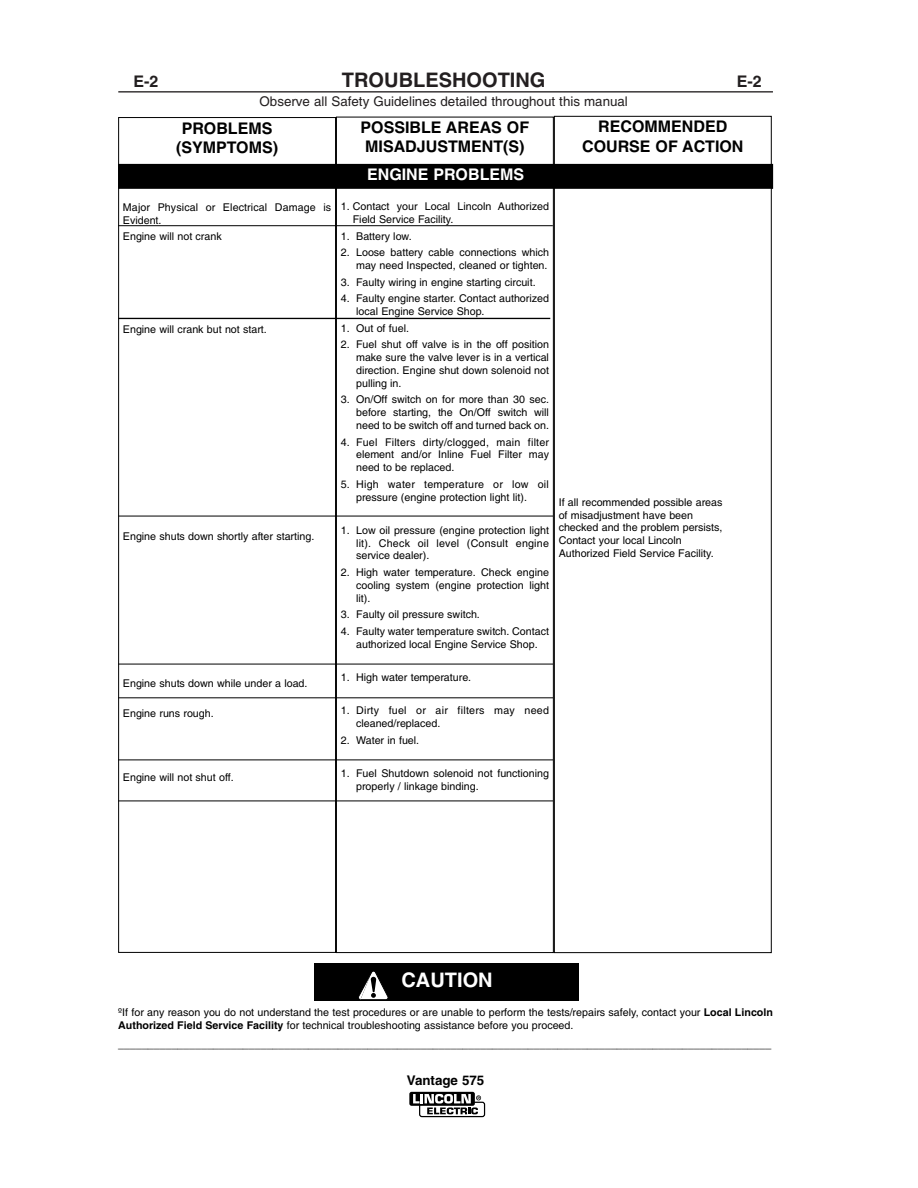
<style>
.page{position:relative;width:918px;height:1188px;background:#fff}
.page>*{position:absolute;margin:0;border:0;box-sizing:border-box;transform-origin:0 0}
.t1{font:700 20.1px "Helvetica";color:#231f20}
.t2{font:700 20.1px "Helvetica";color:#fff}
.t3{font:700 16.05px/19.2px "Helvetica";color:#000;text-align:center}
.t4{font:700 16.05px "Helvetica";color:#fff}
.t5{font:700 16.05px "Helvetica";color:#231f20}
.t6{font:13.35px "Helvetica";color:#231f20}
.t7{font:700 13.35px "Helvetica";color:#000}
.t8{font:10.65px/12.8px "Helvetica";color:#000}
.t9{font:10.65px/12.8px "Helvetica";letter-spacing:.02em;color:#000}
.s1{font-weight:700}
</style>
<div class="page">
<hr style="left:118px;top:91px;width:655px;height:2px;background:#231f20">
<div style="left:409px;top:1092px;width:66px;height:14px;background:#000;border-radius:2px"></div>
<svg style="left:413px;top:1094px;width:72px;height:24px"></svg>
<div style="left:314px;top:963px;width:265px;height:38px;background:#000"></div>
<svg style="left:358px;top:971px;width:30px;height:29px"></svg>
<svg style="left:118px;top:164px;width:655px;height:638px"></svg>
<hr style="left:118px;top:318px;width:432px;height:1px;background:#000">
<h2 class="t5" style="left:133px;top:75px;width:26px">E-2</h2>
<h1 class="t1" style="left:342px;top:72px;width:205px">TROUBLESHOOTING</h1>
<h2 class="t5" style="left:737px;top:75px;width:26px">E-2</h2>
<p class="t6" style="left:260px;top:96px;width:370px">Observe all Safety Guidelines detailed throughout this manual</p>
<h2 class="t3" style="left:176px;top:120px;width:104px">PROBLEMS (SYMPTOMS)</h2>
<p class="t8" style="left:123px;top:202px;width:210px">Major Physical or Electrical Damage is<br>Evident.</p>
<p class="t8" style="left:123px;top:231px;width:100px">Engine will not crank</p>
<p class="t8" style="left:123px;top:324px;width:145px">Engine will crank but not start.</p>
<p class="t8" style="left:123px;top:530px;width:193px">Engine shuts down shortly after starting.</p>
<p class="t8" style="left:123px;top:678px;width:186px">Engine shuts down while under a load.</p>
<p class="t8" style="left:123px;top:708px;width:92px">Engine runs rough.</p>
<p class="t8" style="left:123px;top:772px;width:112px">Engine will not shut off.</p>
<h2 class="t3" style="left:361px;top:119px;width:170px;text-align:left">POSSIBLE AREAS OF<br>MISADJUSTMENT(S)</h2>
<h2 class="t4" style="left:367px;top:169px;width:159px">ENGINE PROBLEMS</h2>
<p class="t8" style="left:353px;top:201px;width:198px;text-indent:-12px">1. Contact your Local Lincoln Authorized<br>Field Service Facility.</p>
<p class="t8" style="left:341px;top:231px;width:72px">1. Battery low.</p>
<p class="t8" style="left:341px;top:247px;width:210px;text-align:right">2. Loose battery cable connections which may need Inspected, cleaned or tighten.</p>
<p class="t8" style="left:341px;top:277px;width:196px">3. Faulty wiring in engine starting circuit.</p>
<p class="t8" style="left:356px;top:293px;width:194px;text-indent:-15px">4. Faulty engine starter. Contact authorized local Engine Service Shop.</p>
<p class="t8" style="left:341px;top:323px;width:70px">1. Out of fuel.</p>
<p class="t8" style="left:356px;top:339px;width:194px;text-align:justify;text-indent:-15px">2. Fuel shut off valve is in the off position make sure the valve lever is in a vertical direction. Engine shut down solenoid not pulling in.</p>
<p class="t8" style="left:356px;top:394px;width:194px;text-align:justify;text-indent:-15px">3. On/Off switch on for more than 30 sec. before starting, the On/Off switch will need to be switch off and turned back on.</p>
<p class="t8" style="left:356px;top:437px;width:194px;text-align:justify;text-indent:-15px">4. Fuel Filters dirty/clogged, main filter element and/or Inline Fuel Filter may need to be replaced.</p>
<p class="t8" style="left:356px;top:479px;width:194px;text-indent:-15px">5. High water temperature or low oil pressure (engine protection light lit).</p>
<p class="t8" style="left:356px;top:525px;width:194px;text-align:justify;text-indent:-15px">1. Low oil pressure (engine protection light lit). Check oil level (Consult engine service dealer).</p>
<p class="t8" style="left:356px;top:567px;width:194px;text-align:justify;text-indent:-15px">2. High water temperature. Check engine cooling system (engine protection light lit).</p>
<p class="t8" style="left:341px;top:609px;width:141px">3. Faulty oil pressure switch.</p>
<p class="t8" style="left:341px;top:626px;width:210px;text-align:center">4. Faulty water temperature switch. Contact authorized local Engine Service Shop.</p>
<p class="t8" style="left:341px;top:672px;width:132px">1. High water temperature.</p>
<p class="t9" style="left:356px;top:705px;width:194px;text-indent:-15px">1. Dirty fuel or air filters may need cleaned/replaced.</p>
<p class="t8" style="left:341px;top:734px;width:80px">2. Water in fuel.</p>
<p class="t8" style="left:356px;top:768px;width:194px;text-indent:-15px">1. Fuel Shutdown solenoid not functioning properly / linkage binding.</p>
<h2 class="t3" style="left:582px;top:119px;width:163px">RECOMMENDED<br>COURSE OF ACTION</h2>
<p class="t8" style="left:559px;top:497px;width:165px">If all recommended possible areas of misadjustment have been checked and the problem persists,<br>Contact your local Lincoln<br>Authorized Field Service Facility.</p>
<h1 class="t2" style="left:402px;top:973px;width:93px">CAUTION</h1>
<p class="t8" style="left:118px;top:1007px;width:656px">ºIf for any reason you do not understand the test procedures or are unable to perform the tests/repairs safely, contact your <span class="s1">Local Lincoln<br>Authorized Field Service Facility</span> for technical troubleshooting assistance before you proceed.</p>
<p class="t8" style="left:118px;top:1039px;width:655px">______________________________________________________________________________________________________________</p>
<p class="t7" style="left:407px;top:1075px;width:79px">Vantage 575</p>
</div>
